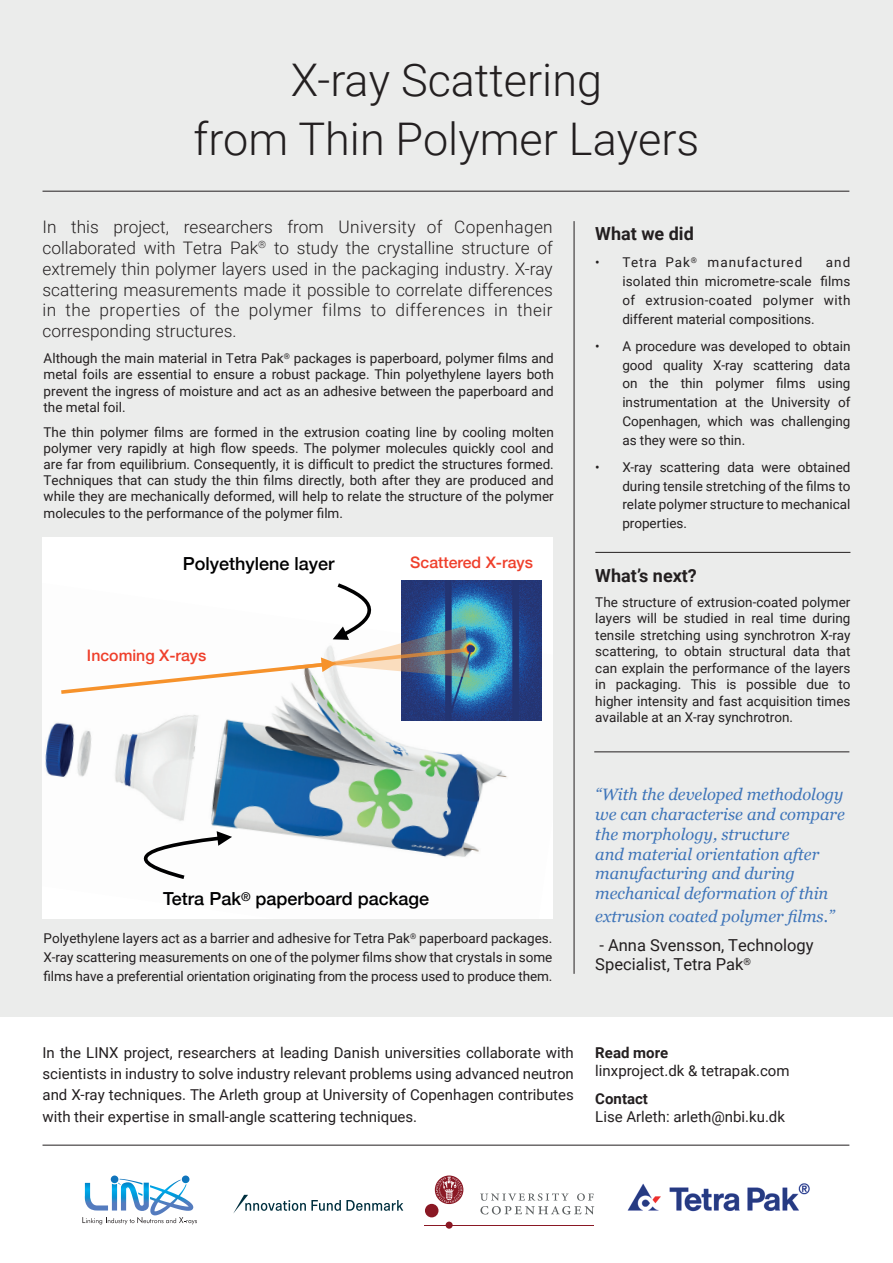
<style>
.page{position:relative;width:893px;height:1263px;background:#fff}
.page>*{position:absolute;margin:0;border:0;box-sizing:border-box;transform-origin:0 0}
.t1{font:300 45px/59.6px "Roboto";color:#231f20;text-align:center}
.t2{font:500 18px "Helvetica Neue";color:#000001}
.t3{font:700 18px "Roboto";color:#231f20}
.t4{font:300 17.25px/20.7px "Roboto";color:#231f20;text-align:justify}
.t5{font:italic 16.5px/19.8px "Georgia";color:#3f75b9}
.t6{font:16.5px/19.8px "Roboto";color:#231f20}
.t7{font:500 15.9px "Helvetica Neue";color:#ef3f2b}
.t8{font:15px/21.5px "Roboto";color:#231f20;text-align:justify}
.t9{font:700 15px "Roboto";color:#231f20}
.t10{font:13.5px/18.8px "Roboto";color:#231f20;text-align:justify}
.t11{font:13.5px "Roboto";letter-spacing:.07em;color:#231f20}
</style>
<div class="page">
<div style="left:0;top:0;width:893px;height:1016px;background:#ebeceb"></div>
<hr style="left:595px;top:552px;width:255px;height:1px;background:#231f20">
<svg style="left:82px;top:1175px;width:115px;height:49px"></svg>
<svg style="left:233px;top:1195px;width:170px;height:18px"></svg>
<hr style="left:424px;top:1225px;width:170px;height:1px;background:#8a1824">
<svg style="left:435px;top:1175px;width:28px;height:29px"></svg>
<div style="left:425px;top:1204px;width:13px;height:13px;background:#8a1824;border-radius:50%"></div>
<div style="left:446px;top:1221px;width:7px;height:8px;background:#8a1824;border-radius:50%"></div>
<svg style="left:436px;top:1176px;width:26px;height:27px"></svg>
<svg style="left:480px;top:1193px;width:114px;height:21px"></svg>
<hr style="left:43px;top:191px;width:806px;height:1px;background:#231f20">
<hr style="left:43px;top:1145px;width:806px;height:1px;background:#231f20">
<hr style="left:574px;top:221px;width:1px;height:753px;background:#231f20">
<hr style="left:594px;top:752px;width:255px;height:1px;background:#231f20">
<div style="left:42px;top:538px;width:511px;height:381px;background:#fff"></div>
<img style="left:45px;top:583px;width:497px;height:274px">
<img style="left:401px;top:580px;width:140px;height:140px">
<svg style="left:143px;top:831px;width:89px;height:48px"></svg>
<svg style="left:60px;top:583px;width:410px;height:113px"></svg>
<img style="left:627px;top:1183px;width:183px;height:29px">
<h1 class="t1" style="left:194px;top:48px;width:507px">X-ray Scattering<br>from Thin Polymer Layers</h1>
<p class="t4" style="left:43px;top:216px;width:512px">In this project, researchers from University of Copenhagen collaborated with Tetra Pak<sup>®</sup> to study the crystalline structure of extremely thin polymer layers used in the packaging industry. X-ray scattering measurements made it possible to correlate differences in the properties of the polymer films to differences in their corresponding structures.</p>
<p class="t10" style="left:44px;top:350px;width:512px;line-height:16.2px">Although the main material in Tetra Pak<sup>®</sup> packages is paperboard, polymer films and metal foils are essential to ensure a robust package. Thin polyethylene layers both prevent the ingress of moisture and act as an adhesive between the paperboard and the metal foil.</p>
<p class="t10" style="left:44px;top:423px;width:512px;line-height:16.2px">The thin polymer films are formed in the extrusion coating line by cooling molten polymer very rapidly at high flow speeds. The polymer molecules quickly cool and are far from equilibrium. Consequently, it is difficult to predict the structures formed.<br>Techniques that can study the thin films directly, both after they are produced and while they are mechanically deformed, will help to relate the structure of the polymer molecules to the performance of the polymer film.</p>
<h2 class="t2" style="left:183px;top:550px;width:153px">Polyethylene layer</h2>
<p class="t7" style="left:87px;top:643px;width:121px">Incoming X-rays</p>
<p class="t7" style="left:410px;top:549px;width:124px">Scattered X-rays</p>
<h2 class="t2" style="left:163px;top:884px;width:267px">Tetra Pak<sup>®</sup> paperboard package</h2>
<p class="t10" style="left:44px;top:928px;width:510px">Polyethylene layers act as a barrier and adhesive for Tetra Pak<sup>®</sup> paperboard packages.<br>X-ray scattering measurements on one of the polymer films show that crystals in some films have a preferential orientation originating from the process used to produce them.</p>
<h2 class="t3" style="left:595px;top:221px;width:100px">What we did</h2>
<p class="t11" style="left:595px;top:253px;width:209px">• Tetra Pak<sup>®</sup> manufactured</p>
<p class="t10" style="left:622px;top:253px;width:230px;text-indent:204px">and isolated thin micrometre-scale films of extrusion-coated polymer with different material compositions.</p>
<p class="t10" style="left:622px;top:336px;width:230px;text-indent:-27px">• A procedure was developed to obtain good quality X-ray scattering data on the thin polymer films using instrumentation at the University of Copenhagen, which was challenging as they were so thin.</p>
<p class="t10" style="left:622px;top:457px;width:230px;text-indent:-27px">• X-ray scattering data were obtained during tensile stretching of the films to relate polymer structure to mechanical properties.</p>
<h2 class="t3" style="left:595px;top:562px;width:103px">What’s next?</h2>
<p class="t10" style="left:595px;top:593px;width:257px;line-height:16.5px">The structure of extrusion-coated polymer layers will be studied in real time during tensile stretching using synchrotron X-ray scattering, to obtain structural data that can explain the performance of the layers in packaging. This is possible due to higher intensity and fast acquisition times available at an X-ray synchrotron.</p>
<p class="t5" style="left:595px;top:785px;width:251px">“With the developed methodology we can characterise and compare the morphology, structure<br>and material orientation after manufacturing and during mechanical deformation of thin</p>
<p class="t5" style="left:595px;top:907px;width:241px">extrusion coated polymer films.”</p>
<p class="t6" style="left:595px;top:934px;width:220px">- Anna Svensson, Technology<br>Specialist, Tetra Pak<sup>®</sup></p>
<p class="t8" style="left:43px;top:1041px;width:533px">In the LINX project, researchers at leading Danish universities collaborate with scientists in industry to solve industry relevant problems using advanced neutron and X-ray techniques. The Arleth group at University of Copenhagen contributes with their expertise in small-angle scattering techniques.</p>
<p class="t9" style="left:595px;top:1042px;width:74px">Read more</p>
<p class="t8" style="left:595px;top:1060px;width:196px">linxproject.dk &amp; tetrapak.com</p>
<p class="t9" style="left:595px;top:1088px;width:54px">Contact</p>
<p class="t8" style="left:595px;top:1106px;width:191px">Lise Arleth: arleth@nbi.ku.dk</p>
</div>
